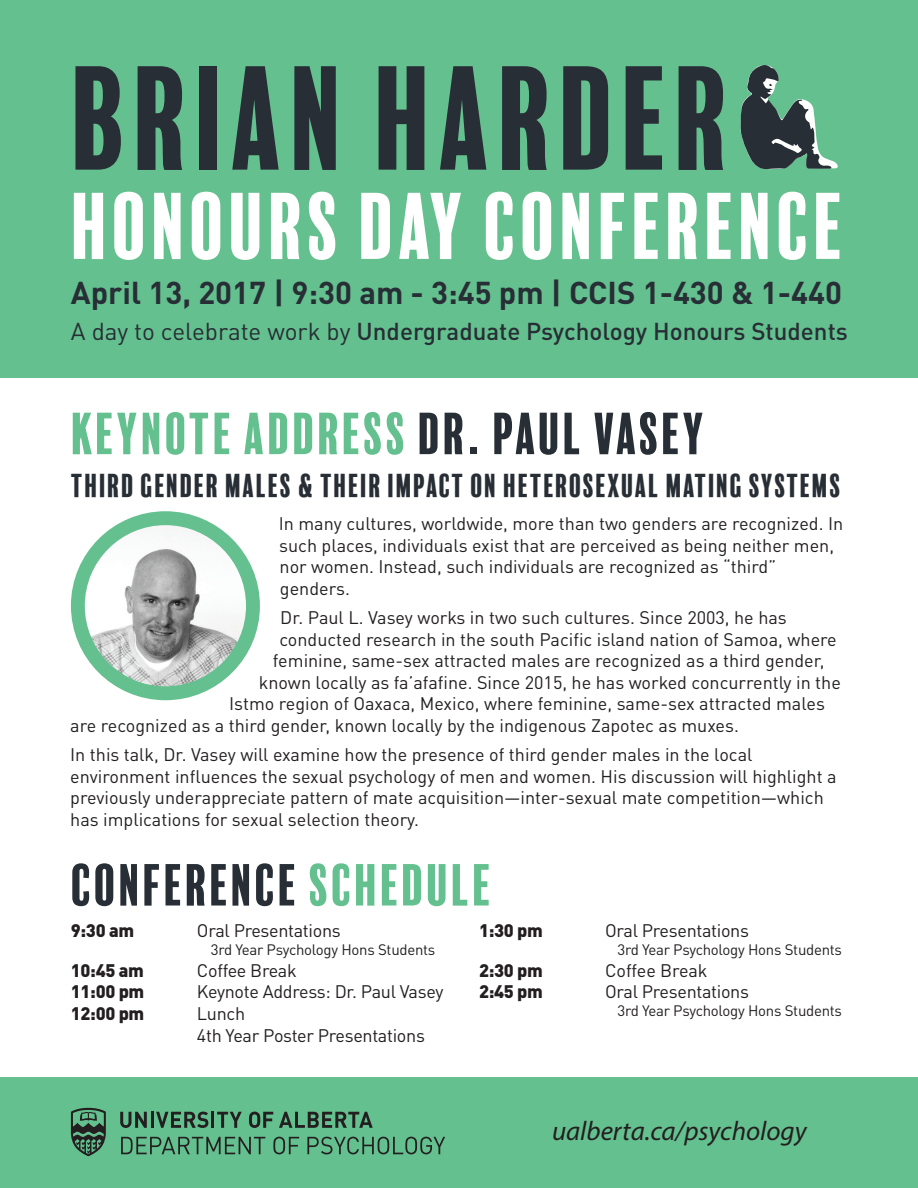
<style>
.page{position:relative;width:918px;height:1188px;background:#fff}
.page>*{position:absolute;margin:0;border:0;box-sizing:border-box;transform-origin:0 0}
.t1{font:134.7px "Balboa Plus Fill";color:#282e35}
.t2{font:86.1px "Balboa Plus Fill";color:#fff}
.t3{font:54px "Balboa Plus Fill";color:#64c18f}
.t4{font:54px "Balboa Plus Fill";color:#282e35}
.t5{font:700 31.2px "DIN Pro";color:#282e35}
.t6{font:30.45px "Balboa Plus Fill";color:#282e35}
.t7{font:italic 27px "Myriad Pro";color:#231f20}
.t8{font:500 24.15px "DIN Pro";color:#282e35}
.t9{font:18px/21.6px "DIN Pro";color:#231f20}
.t10{font:18px/21.6px "DIN Pro";letter-spacing:-.02em;color:#231f20}
.t11{font:900 18px "DIN Pro";letter-spacing:-.02em;color:#231f20}
.t12{font:15px "DIN Pro";letter-spacing:-.02em;color:#231f20}
.s1{font-weight:400}
.s2{color:#282e35}
.s3{color:#64c18f}
</style>
<div class="page">
<div style="left:0;top:1077px;width:918px;height:111px;background:#64c18f"></div>
<svg style="left:120px;top:1112px;width:27px;height:16px"></svg>
<hr style="left:151px;top:1112px;width:3px;height:16px;background:#231f20">
<svg style="left:156px;top:1112px;width:52px;height:16px"></svg>
<hr style="left:211px;top:1112px;width:3px;height:16px;background:#231f20">
<svg style="left:217px;top:1112px;width:25px;height:16px"></svg>
<svg style="left:249px;top:1112px;width:24px;height:16px"></svg>
<svg style="left:279px;top:1112px;width:94px;height:16px"></svg>
<svg style="left:121px;top:1137px;width:144px;height:17px"></svg>
<svg style="left:273px;top:1137px;width:26px;height:17px"></svg>
<svg style="left:307px;top:1137px;width:138px;height:17px"></svg>
<svg style="left:71px;top:1108px;width:35px;height:48px"></svg>
<div style="left:0;top:0;width:918px;height:378px;background:#64c18f"></div>
<div style="left:71px;top:511px;width:189px;height:189px;background:#64c18f;border-radius:50%"></div>
<img style="left:84px;top:525px;width:162px;height:162px">
<svg style="left:741px;top:65px;width:97px;height:105px"></svg>
<h1 class="t1" style="left:71px;top:43px;width:666px">BRIAN HARDER</h1>
<h2 class="t2" style="left:71px;top:178px;width:778px">HONOURS DAY CONFERENCE</h2>
<h3 class="t5" style="left:71px;top:267px;width:773px">April 13, 2017 | 9:30 am - 3:45 pm | CCIS 1-430 &amp; 1-440</h3>
<h3 class="t8" style="left:71px;top:312px;width:778px"><span class="s1">A day to celebrate work by</span> Undergraduate Psychology Honours Students</h3>
<h3 class="t3" style="left:71px;top:404px;width:638px">KEYNOTE ADDRESS <span class="s2">DR. PAUL VASEY</span></h3>
<h3 class="t6" style="left:71px;top:469px;width:773px">THIRD GENDER MALES &amp; THEIR IMPACT ON HETEROSEXUAL MATING SYSTEMS</h3>
<p class="t9" style="left:279px;top:511px;width:566px">In many cultures, worldwide, more than two genders are recognized. In such places, individuals exist that are perceived as being neither men, nor women. Instead, such individuals are recognized as “third” genders.</p>
<p class="t9" style="left:280px;top:605px;width:508px">Dr. Paul L. Vasey works in two such cultures. Since 2003, he has</p>
<p class="t9" style="left:279px;top:626px;width:559px">conducted research in the south Pacific island nation of Samoa, where</p>
<p class="t9" style="left:273px;top:648px;width:553px">feminine, same-sex attracted males are recognized as a third gender,</p>
<p class="t9" style="left:259px;top:670px;width:584px">known locally as fa’afafine. Since 2015, he has worked concurrently in the</p>
<p class="t9" style="left:229px;top:691px;width:597px">Istmo region of Oaxaca, Mexico, where feminine, same-sex attracted males</p>
<p class="t9" style="left:70px;top:713px;width:670px">are recognized as a third gender, known locally by the indigenous Zapotec as muxes.</p>
<p class="t9" style="left:70px;top:742px;width:768px">In this talk, Dr. Vasey will examine how the presence of third gender males in the local environment influences the sexual psychology of men and women. His discussion will highlight a previously underappreciate pattern of mate acquisition—inter-sexual mate competition—which has implications for sexual selection theory.</p>
<h3 class="t4" style="left:71px;top:855px;width:424px">CONFERENCE <span class="s3">SCHEDULE</span></h3>
<p class="t11" style="left:71px;top:915px;width:65px">9:30 am</p>
<p class="t10" style="left:197px;top:918px;width:145px">Oral Presentations</p>
<p class="t12" style="left:211px;top:938px;width:226px">3rd Year Psychology Hons Students</p>
<p class="t11" style="left:71px;top:955px;width:74px">10:45 am</p>
<p class="t10" style="left:197px;top:958px;width:101px">Coffee Break</p>
<p class="t11" style="left:71px;top:976px;width:75px">11:00 pm</p>
<p class="t10" style="left:197px;top:979px;width:248px">Keynote Address: Dr. Paul Vasey</p>
<p class="t11" style="left:71px;top:998px;width:75px">12:00 pm</p>
<p class="t10" style="left:197px;top:1001px;width:229px">Lunch<br>4th Year Poster Presentations</p>
<p class="t11" style="left:479px;top:915px;width:65px">1:30 pm</p>
<p class="t10" style="left:605px;top:918px;width:145px">Oral Presentations</p>
<p class="t12" style="left:618px;top:938px;width:226px">3rd Year Psychology Hons Students</p>
<p class="t11" style="left:479px;top:955px;width:65px">2:30 pm</p>
<p class="t9" style="left:605px;top:958px;width:104px">Coffee Break</p>
<p class="t11" style="left:479px;top:976px;width:65px">2:45 pm</p>
<p class="t10" style="left:605px;top:979px;width:145px">Oral Presentations</p>
<p class="t12" style="left:618px;top:999px;width:226px">3rd Year Psychology Hons Students</p>
<h3 class="t7" style="left:552px;top:1114px;width:256px">ualberta.ca/psychology</h3>
</div>
